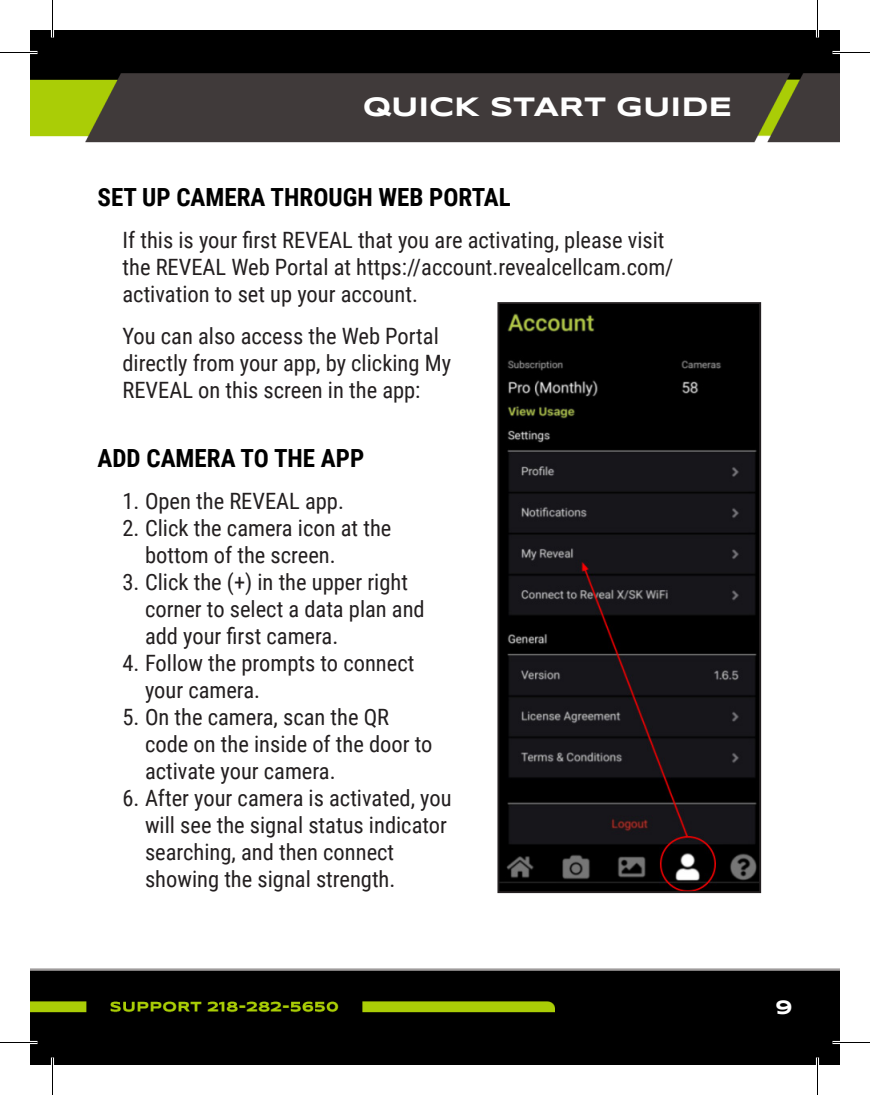
<style>
.page{position:relative;width:870px;height:1095px;background:#fff}
.page>*{position:absolute;margin:0;border:0;box-sizing:border-box;transform-origin:0 0}
.t1{font:700 27.5px "Syncopate";color:#fff}
.t2{font:700 25px "Roboto Condensed";color:#000}
.t3{font:22.5px/27px "Roboto Condensed";color:#231f20}
.t4{font:700 20px "Syncopate";color:#fff}
</style>
<div class="page">
<img style="left:30px;top:30px;width:810px;height:1035px">
<svg style="left:497px;top:301px;width:265px;height:593px;background:#151315"></svg>
<hr style="left:0;top:51px;width:38px;height:3px;background:#fff">
<hr style="left:832px;top:51px;width:38px;height:3px;background:#fff">
<hr style="left:0;top:1041px;width:38px;height:3px;background:#fff">
<hr style="left:832px;top:1041px;width:38px;height:3px;background:#fff">
<hr style="left:51px;top:0;width:3px;height:38px;background:#fff">
<hr style="left:51px;top:1058px;width:3px;height:37px;background:#fff">
<hr style="left:816px;top:0;width:3px;height:38px;background:#fff">
<hr style="left:816px;top:1058px;width:3px;height:37px;background:#fff">
<hr style="left:0;top:52px;width:38px;height:1px;background:#000">
<hr style="left:832px;top:52px;width:38px;height:1px;background:#000">
<hr style="left:0;top:1042px;width:38px;height:1px;background:#000">
<hr style="left:832px;top:1042px;width:38px;height:1px;background:#000">
<hr style="left:52px;top:0;width:1px;height:38px;background:#000">
<hr style="left:52px;top:1058px;width:1px;height:37px;background:#000">
<hr style="left:817px;top:0;width:1px;height:38px;background:#000">
<hr style="left:817px;top:1058px;width:1px;height:37px;background:#000">
<p class="t1" style="left:363px;top:89px;width:371px">QUICK START GUIDE</p>
<p class="t2" style="left:98px;top:180px;width:415px">SET UP CAMERA THROUGH WEB PORTAL</p>
<p class="t3" style="left:122px;top:226px;width:553px">If this is your first REVEAL that you are activating, please visit the REVEAL Web Portal at https://account.revealcellcam.com/ activation to set up your account.</p>
<p class="t3" style="left:122px;top:322px;width:330px">You can also access the Web Portal directly from your app, by clicking My<br>REVEAL on this screen in the app:</p>
<p class="t2" style="left:98px;top:440px;width:268px">ADD CAMERA TO THE APP</p>
<p class="t3" style="left:122px;top:486px;width:223px">1. Open the REVEAL app.</p>
<p class="t3" style="left:145px;top:513px;width:248px;text-indent:-22px">2. Click the camera icon at the bottom of the screen.</p>
<p class="t3" style="left:145px;top:567px;width:281px;text-indent:-22px">3. Click the (+) in the upper right corner to select a data plan and add your first camera.</p>
<p class="t3" style="left:145px;top:648px;width:271px;text-indent:-22px">4. Follow the prompts to connect your camera.</p>
<p class="t3" style="left:145px;top:702px;width:289px;text-indent:-22px">5. On the camera, scan the QR code on the inside of the door to activate your camera.</p>
<p class="t3" style="left:145px;top:783px;width:308px;text-indent:-22px">6. After your camera is activated, you will see the signal status indicator searching, and then connect showing the signal strength.</p>
<p class="t4" style="left:775px;top:995px;width:19px">9</p>
</div>
